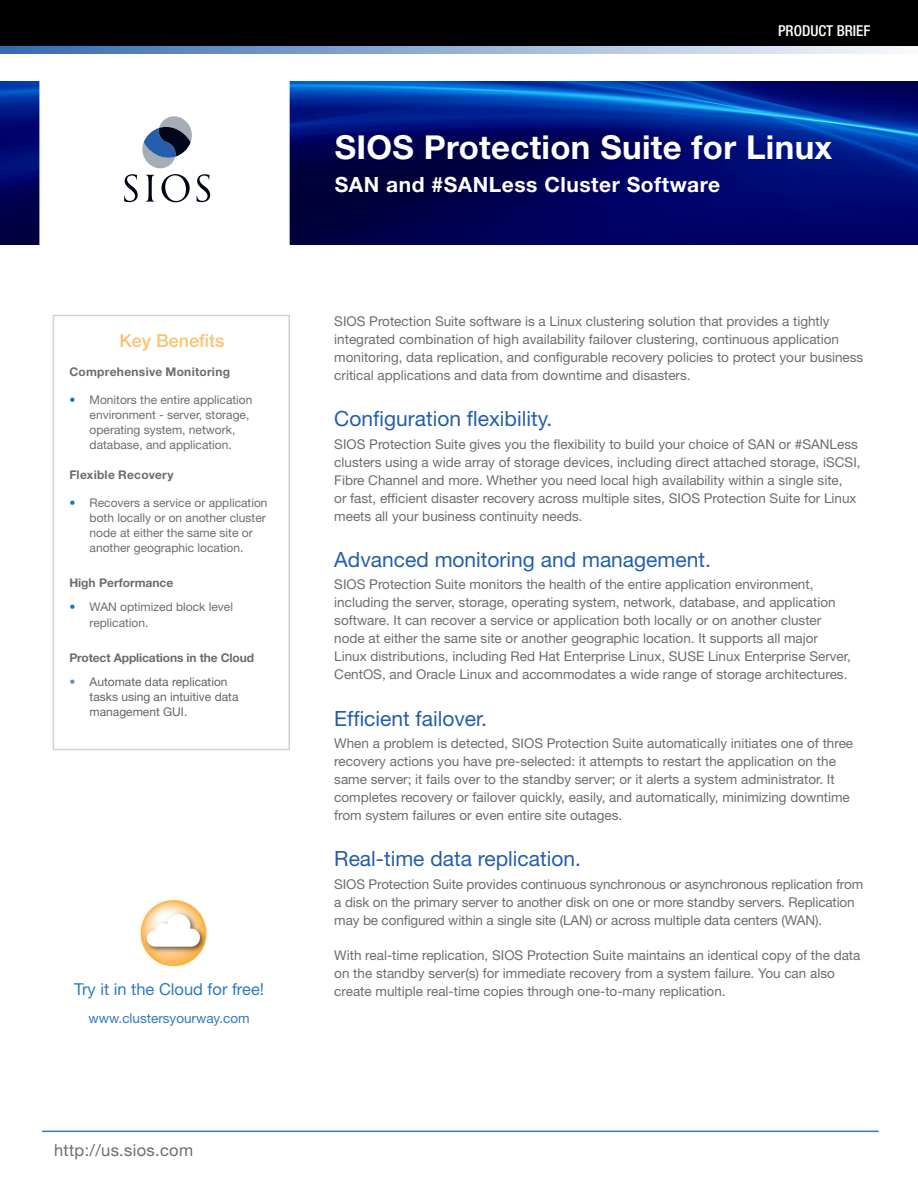
<style>
.page{position:relative;width:918px;height:1188px;background:#fff}
.page>*{position:absolute;margin:0;border:0;box-sizing:border-box;transform-origin:0 0}
.Heading_level_1{font:700 33px "Helvetica Neue LT";letter-spacing:.01em;color:#fff}
.Subhead1{font:21px "Helvetica Neue LT";color:#245eac}
.Heading_level_1-2{font:700 21px "Helvetica Neue LT";letter-spacing:.025em;color:#fff}
.Heading_level_3{font:500 18px "Helvetica Neue LT";color:#fdc270}
.Subhead1-2{font:16.5px "Helvetica Neue LT";color:#307abd}
.t1{font:16.5px "Helvetica Neue LT";letter-spacing:.02em;color:#6c6d70}
.Heading_level_1-3{font:500 condensed 15px "Helvetica Neue LT";color:#fff}
.Body_copy{font:13.5px/18px "Helvetica Neue LT";color:#6c6d70}
.Paragraph_Style_2{font:13.5px "Helvetica Neue LT";color:#307abd}
.t2{font:12px/15px "Helvetica Neue LT";color:#6c6d70}
.t3{font:12px/15px "Helvetica Neue LT";color:#636366}
.Body_copy-2{font:700 12px "Helvetica Neue LT";color:#6c6d70}
.Body_copy-3{font:700 12px "Helvetica Neue LT";letter-spacing:.025em;color:#6c6d70}
.Body_copy-4{font:700 12px "Helvetica Neue LT";letter-spacing:.02em;color:#6c6d70}
.s1{color:#1074bc}
.s2{color:#618cc8}
</style>
<div class="page">
<div style="left:53px;top:315px;width:237px;height:435px;border:2px solid #d1d2d4"></div>
<img style="left:140px;top:900px;width:67px;height:67px">
<hr style="left:42px;top:1131px;width:837px;height:1px;background:#307abd">
<img style="left:0;top:81px;width:918px;height:163px">
<div style="left:0;top:0;width:918px;height:46px;background:#000"></div>
<div style="left:52px;top:52px;width:238px;height:248px;background:#fff;border:2px solid #fff"></div>
<svg style="left:0;top:46px;width:899px;height:7px;background:#94b0d6"></svg>
<div style="left:39px;top:65px;width:238px;height:216px;background:#fff"></div>
<svg style="left:124px;top:116px;width:87px;height:87px"></svg>
<p class="Heading_level_3" style="left:119px;top:330px;width:107px">Key Benefits</p>
<p class="Body_copy-3" style="left:69px;top:364px;width:162px">Comprehensive Monitoring</p>
<p class="t2" style="left:90px;top:392px;width:164px;text-indent:-20px"><span class="s1">•</span> Monitors the entire application environment - server, storage, operating system, network, database, and application.</p>
<p class="Body_copy-4" style="left:69px;top:468px;width:106px">Flexible Recovery</p>
<p class="t2" style="left:90px;top:495px;width:179px;text-indent:-20px"><span class="s1">•</span> Recovers a service or application both locally or on another cluster node at either the same site or another geographic location.</p>
<p class="Body_copy-2" style="left:69px;top:575px;width:105px">High Performance</p>
<p class="t2" style="left:90px;top:598px;width:145px;line-height:16.5px;text-indent:-20px"><span class="s1">•</span> WAN optimized block level replication.</p>
<p class="Body_copy-2" style="left:69px;top:650px;width:186px">Protect Applications in the Cloud</p>
<p class="t3" style="left:90px;top:674px;width:150px;text-indent:-20px"><span class="s2">•</span> Automate data replication tasks using an intuitive data management GUI.</p>
<p class="Subhead1-2" style="left:74px;top:980px;width:192px">Try it in the Cloud for free!</p>
<p class="Paragraph_Style_2" style="left:89px;top:1010px;width:162px">www.clustersyourway.com</p>
<p class="t1" style="left:54px;top:1140px;width:141px">http://us.sios.com</p>
<p class="Heading_level_1-3" style="left:778px;top:22px;width:94px">PRODUCT BRIEF</p>
<p class="Heading_level_1" style="left:335px;top:126px;width:499px">SIOS Protection Suite for Linux</p>
<p class="Heading_level_1-2" style="left:335px;top:171px;width:387px">SAN and #SANLess Cluster Software</p>
<p class="Body_copy" style="left:334px;top:312px;width:531px">SIOS Protection Suite software is a Linux clustering solution that provides a tightly integrated combination of high availability failover clustering, continuous application monitoring, data replication, and configurable recovery policies to protect your business critical applications and data from downtime and disasters.</p>
<p class="Subhead1" style="left:334px;top:406px;width:220px">Configuration flexibility.</p>
<p class="Body_copy" style="left:334px;top:435px;width:528px">SIOS Protection Suite gives you the flexibility to build your choice of SAN or #SANLess clusters using a wide array of storage devices, including direct attached storage, iSCSI, Fibre Channel and more. Whether you need local high availability within a single site,<br>or fast, efficient disaster recovery across multiple sites, SIOS Protection Suite for Linux meets all your business continuity needs.</p>
<p class="Subhead1" style="left:334px;top:547px;width:378px">Advanced monitoring and management.</p>
<p class="Body_copy" style="left:334px;top:575px;width:518px">SIOS Protection Suite monitors the health of the entire application environment, including the server, storage, operating system, network, database, and application software. It can recover a service or application both locally or on another cluster node at either the same site or another geographic location. It supports all major Linux distributions, including Red Hat Enterprise Linux, SUSE Linux Enterprise Server, CentOS, and Oracle Linux and accommodates a wide range of storage architectures.</p>
<p class="Subhead1" style="left:334px;top:706px;width:154px">Efficient failover.</p>
<p class="Body_copy" style="left:334px;top:734px;width:520px">When a problem is detected, SIOS Protection Suite automatically initiates one of three recovery actions you have pre-selected: it attempts to restart the application on the same server; it fails over to the standby server; or it alerts a system administrator. It completes recovery or failover quickly, easily, and automatically, minimizing downtime from system failures or even entire site outages.</p>
<p class="Subhead1" style="left:334px;top:846px;width:248px">Real-time data replication.</p>
<p class="Body_copy" style="left:334px;top:875px;width:530px">SIOS Protection Suite provides continuous synchronous or asynchronous replication from a disk on the primary server to another disk on one or more standby servers. Replication may be configured within a single site (LAN) or across multiple data centers (WAN).</p>
<p class="Body_copy" style="left:334px;top:946px;width:528px">With real-time replication, SIOS Protection Suite maintains an identical copy of the data on the standby server(s) for immediate recovery from a system failure. You can also create multiple real-time copies through one-to-many replication.</p>
</div>
